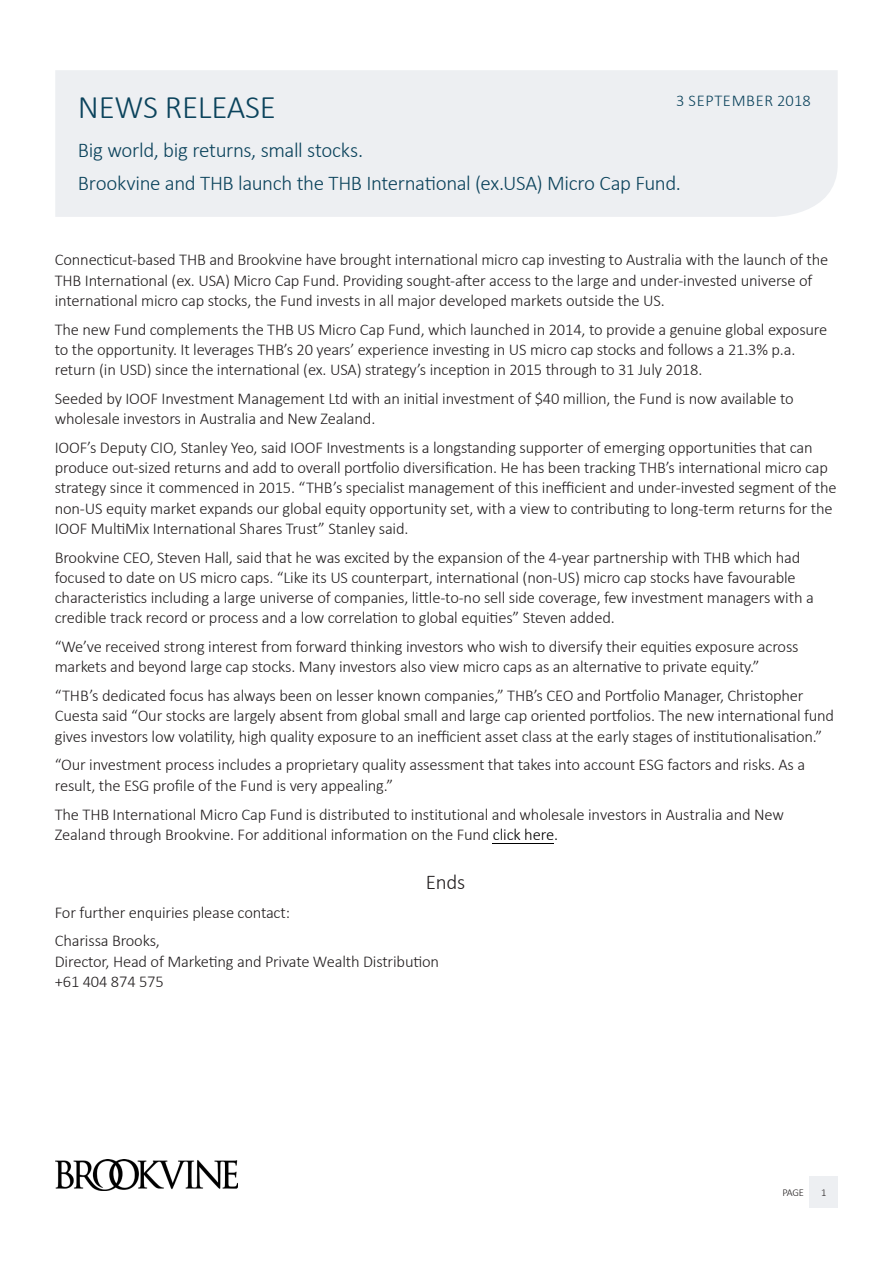
<style>
.page{position:relative;width:893px;height:1263px;background:#fff}
.page>*{position:absolute;margin:0;border:0;box-sizing:border-box;transform-origin:0 0}
.t1{font:300 33px "Calibri";letter-spacing:-.01em;color:#0b435c}
.t2{font:300 21px/33px "Calibri";letter-spacing:-.02em;color:#0b435c}
.Body_Text{font:300 21px "Calibri";color:#231f20}
.Body_Text-2{font:300 16.5px/20.2px "Calibri";letter-spacing:-.01em;color:#231f20}
.t3{font:300 16.5px "Calibri";letter-spacing:.04em;color:#0b435c}
.t4{font:300 10.5px "Calibri";color:#231f20}
.s1{color:#000}
</style>
<div class="page">
<div style="left:55px;top:70px;width:783px;height:147px;background:#edeff2"></div>
<img style="left:55px;top:1160px;width:182px;height:30px">
<div style="left:810px;top:1176px;width:28px;height:32px;background:#edeff2"></div>
<hr style="left:493px;top:843px;width:61px;height:1px;background:#000">
<p class="t3" style="left:676px;top:90px;width:136px">3 SEPTEMBER 2018</p>
<h1 class="t1" style="left:78px;top:87px;width:199px">NEWS RELEASE</h1>
<p class="t2" style="left:78px;top:134px;width:605px">Big world, big returns, small stocks.<br>Brookvine and THB launch the THB International (ex.USA) Micro Cap Fund.</p>
<p class="Body_Text-2" style="left:55px;top:250px;width:775px">Connecticut-based THB and Brookvine have brought international micro cap investing to Australia with the launch of the<br>THB International (ex. USA) Micro Cap Fund. Providing sought-after access to the large and under-invested universe of international micro cap stocks, the Fund invests in all major developed markets outside the US.</p>
<p class="Body_Text-2" style="left:55px;top:319px;width:774px">The new Fund complements the THB US Micro Cap Fund, which launched in 2014, to provide a genuine global exposure to the opportunity. It leverages THB’s 20 years’ experience investing in US micro cap stocks and follows a 21.3% p.a. return (in USD) since the international (ex. USA) strategy’s inception in 2015 through to 31 July 2018.</p>
<p class="Body_Text-2" style="left:55px;top:388px;width:741px">Seeded by IOOF Investment Management Ltd with an initial investment of $40 million, the Fund is now available to wholesale investors in Australia and New Zealand.</p>
<p class="Body_Text-2" style="left:55px;top:437px;width:783px">IOOF’s Deputy CIO, Stanley Yeo, said IOOF Investments is a longstanding supporter of emerging opportunities that can produce out-sized returns and add to overall portfolio diversification. He has been tracking THB’s international micro cap strategy since it commenced in 2015. “THB’s specialist management of this inefficient and under-invested segment of the non-US equity market expands our global equity opportunity set, with a view to contributing to long-term returns for the IOOF MultiMix International Shares Trust” Stanley said.</p>
<p class="Body_Text-2" style="left:55px;top:547px;width:760px">Brookvine CEO, Steven Hall, said that he was excited by the expansion of the 4-year partnership with THB which had focused to date on US micro caps. “Like its US counterpart, international (non-US) micro cap stocks have favourable characteristics including a large universe of companies, little-to-no sell side coverage, few investment managers with a credible track record or process and a low correlation to global equities” Steven added.</p>
<p class="Body_Text-2" style="left:55px;top:636px;width:745px">“We’ve received strong interest from forward thinking investors who wish to diversify their equities exposure across markets and beyond large cap stocks. Many investors also view micro caps as an alternative to private equity.”</p>
<p class="Body_Text-2" style="left:55px;top:685px;width:781px">“THB’s dedicated focus has always been on lesser known companies,” THB’s CEO and Portfolio Manager, Christopher<br>Cuesta said “Our stocks are largely absent from global small and large cap oriented portfolios. The new international fund gives investors low volatility, high quality exposure to an inefficient asset class at the early stages of institutionalisation.”</p>
<p class="Body_Text-2" style="left:55px;top:755px;width:752px">“Our investment process includes a proprietary quality assessment that takes into account ESG factors and risks. As a result, the ESG profile of the Fund is very appealing.”</p>
<p class="Body_Text-2" style="left:55px;top:804px;width:731px">The THB International Micro Cap Fund is distributed to institutional and wholesale investors in Australia and New<br>Zealand through Brookvine. For additional information on the Fund <span class="s1">click here.</span></p>
<p class="Body_Text" style="left:426px;top:869px;width:41px">Ends</p>
<p class="Body_Text-2" style="left:55px;top:897px;width:237px;line-height:28.8px">For further enquiries please contact:<br>Charissa Brooks,</p>
<p class="Body_Text-2" style="left:55px;top:951px;width:386px">Director, Head of Marketing and Private Wealth Distribution +61 404 874 575</p>
<p class="t4" style="left:782px;top:1186px;width:23px">PAGE</p>
<p class="t4" style="left:821px;top:1186px;width:7px">1</p>
</div>
